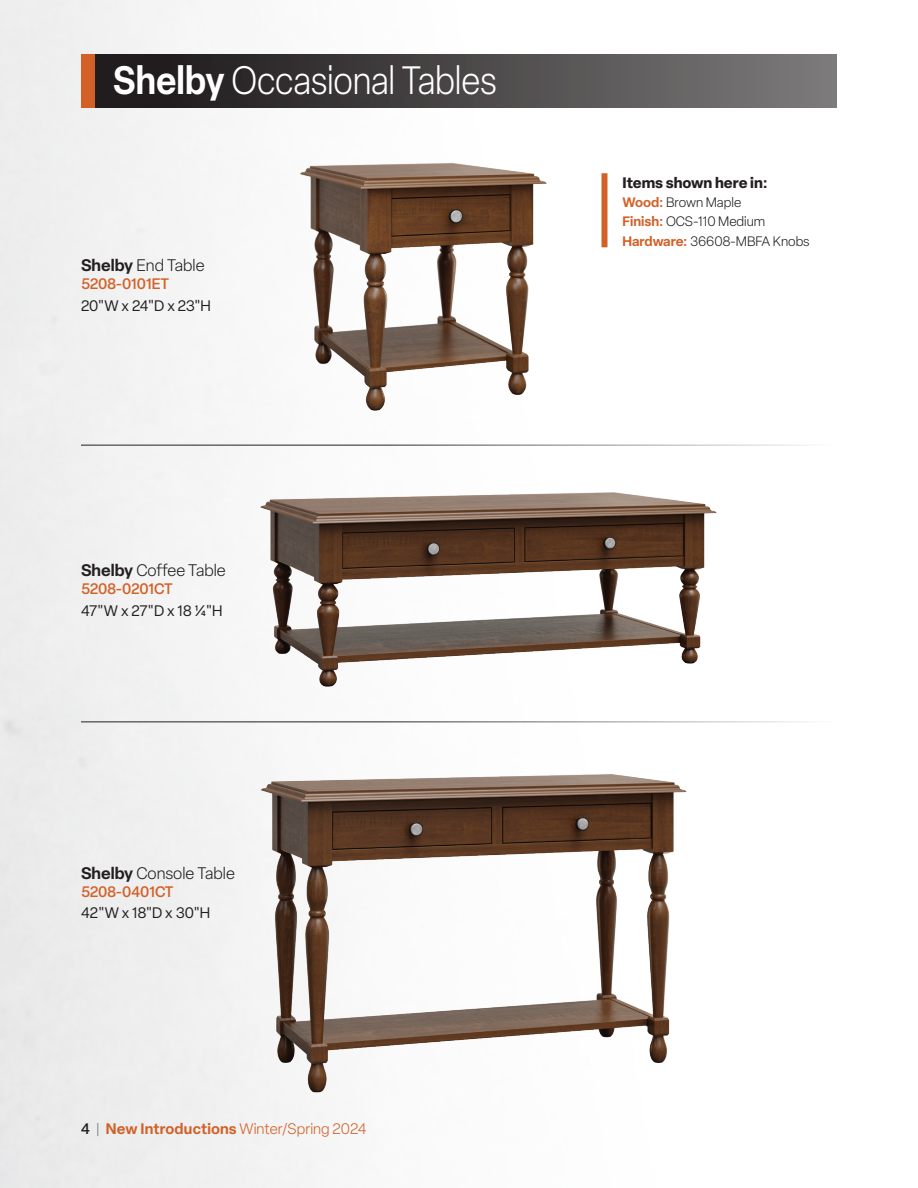
<style>
.page{position:relative;width:918px;height:1188px;background:#fff}
.page>*{position:absolute;margin:0;border:0;box-sizing:border-box;transform-origin:0 0}
.Set_Name{font:300 39px "Elza";letter-spacing:-.01em;color:#fff;scale:.9 1}
.t1{font:300 16.5px "Elza";color:#231f20}
.t2{font:15px "Elza";color:#231f20}
.t3{font:300 15px "Elza";color:#d26027}
.t4{font:500 15px "Elza";letter-spacing:-.005em;color:#d26027}
.t5{font:700 15px "Elza";color:#231f20}
.t6{font:300 13.5px "Elza";color:#231f20}
.s1{font-weight:600}
.s2{font-weight:500;color:#231f20}
.s3{color:#808285}
.s4{font-weight:600;color:#d26027}
</style>
<div class="page">
<div style="left:81px;top:54px;width:756px;height:54px;background:linear-gradient(to right,#171314,#7d7b7b)"></div>
<div style="left:81px;top:54px;width:13px;height:54px;background:#d26027"></div>
<img style="left:260px;top:772px;width:427px;height:321px">
<img style="left:260px;top:491px;width:457px;height:197px">
<img style="left:300px;top:162px;width:247px;height:250px">
<hr style="left:81px;top:445px;width:756px;height:1px;background:#231f20">
<hr style="left:81px;top:722px;width:756px;height:1px;background:#231f20">
<div style="left:602px;top:173px;width:6px;height:74px;background:#d26027"></div>
<p class="Set_Name" style="left:113px;top:56px;width:428px"><span class="s1">Shelby</span> Occasional Tables</p>
<p class="t1" style="left:81px;top:255px;width:125px"><span class="s1">Shelby</span> End Table</p>
<p class="t4" style="left:81px;top:274px;width:90px">5208-0101ET</p>
<p class="t2" style="left:81px;top:296px;width:131px">20"W x 24"D x 23"H</p>
<p class="t1" style="left:81px;top:560px;width:146px"><span class="s1">Shelby</span> Coffee Table</p>
<p class="t4" style="left:81px;top:579px;width:93px">5208-0201CT</p>
<p class="t2" style="left:81px;top:601px;width:143px">47"W x 27"D x 18 1/4"H</p>
<p class="t1" style="left:81px;top:862px;width:155px"><span class="s1">Shelby</span> Console Table</p>
<p class="t4" style="left:81px;top:881px;width:94px">5208-0401CT</p>
<p class="t2" style="left:81px;top:903px;width:131px">42"W x 18"D x 30"H</p>
<p class="t3" style="left:81px;top:1119px;width:287px"><span class="s2">4</span> <span class="s3">|</span> <span class="s1">New Introductions</span> Winter/Spring 2024</p>
<p class="t5" style="left:622px;top:171px;width:147px">Items shown here in:</p>
<p class="t6" style="left:622px;top:193px;width:120px"><span class="s4">Wood:</span> Brown Maple</p>
<p class="t6" style="left:622px;top:213px;width:144px"><span class="s4">Finish:</span> OCS-110 Medium</p>
<p class="t6" style="left:622px;top:232px;width:189px"><span class="s4">Hardware:</span> 36608-MBFA Knobs</p>
</div>
